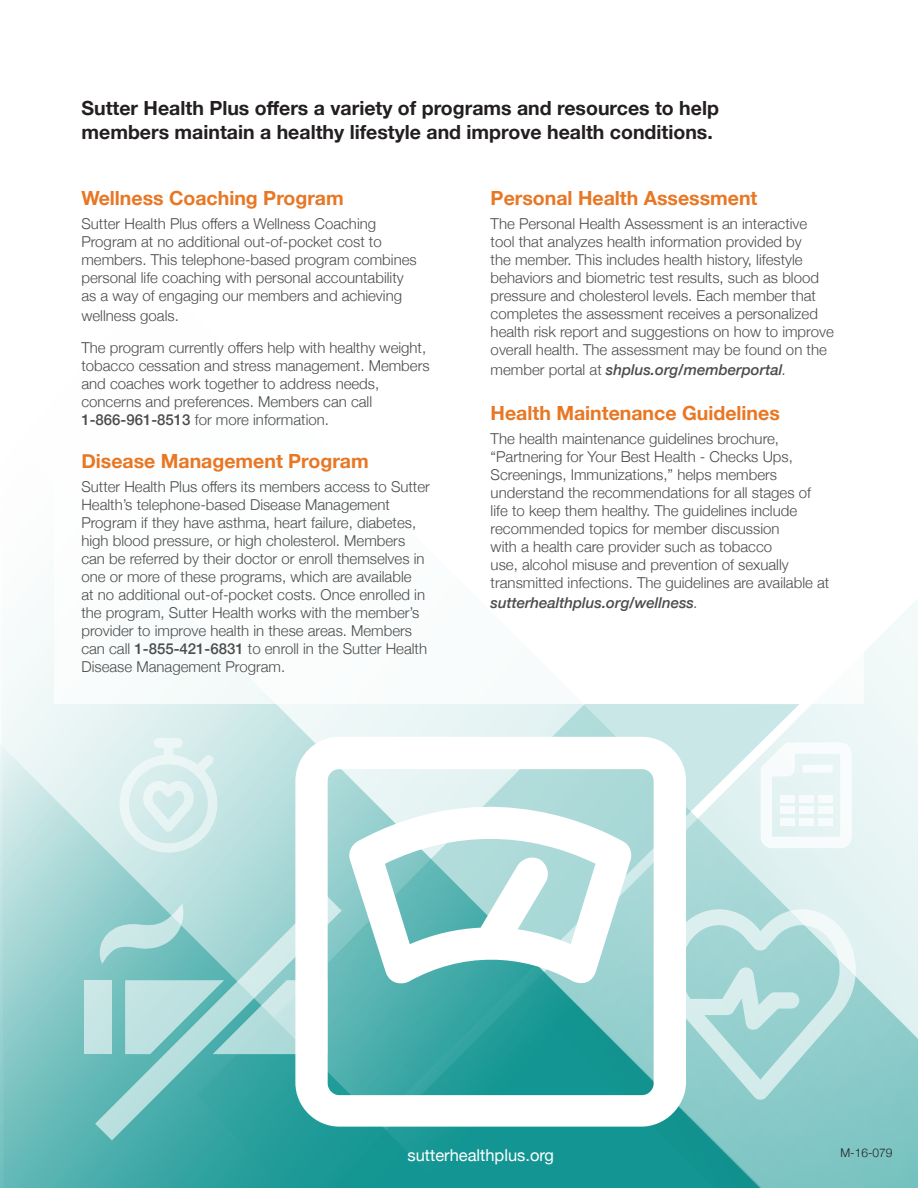
<style>
.page{position:relative;width:918px;height:1188px;background:#fff}
.page>*{position:absolute;margin:0;border:0;box-sizing:border-box;transform-origin:0 0}
.t1{font:700 19.5px/23.4px "Helvetica Neue";color:#231f20}
.t2{font:700 19.5px "Helvetica Neue";color:#e87724}
.t3{font:16.5px "Helvetica Neue";color:#fff}
.t4{font:300 15px/18px "Helvetica Neue";color:#4b4c4d}
.t5{font:italic 500 15px "Helvetica Neue";color:#4b4c4d}
.t6{font:300 12px "Helvetica Neue";color:#231f20}
.s1{font-weight:500}
.s2{font-weight:300;font-style:normal}
.s3{font-weight:300}
</style>
<div class="page">
<svg style="left:0;top:630px;width:309px;height:558px"></svg>
<svg style="left:309px;top:599px;width:609px;height:589px"></svg>
<div style="left:54px;top:176px;width:810px;height:528px;background:#fff"></div>
<div style="left:84px;top:980px;width:28px;height:74px;background:#c8e6e5"></div>
<svg style="left:95px;top:894px;width:247px;height:246px"></svg>
<svg style="left:295px;top:737px;width:391px;height:390px"></svg>
<svg style="left:348px;top:777px;width:285px;height:210px"></svg>
<svg style="left:660px;top:909px;width:201px;height:191px"></svg>
<svg style="left:120px;top:738px;width:97px;height:115px"></svg>
<svg style="left:761px;top:742px;width:91px;height:106px"></svg>
<div style="left:780px;top:795px;width:15px;height:8px;background:#f7fbfb"></div>
<div style="left:799px;top:795px;width:15px;height:8px;background:#f8fbfb"></div>
<div style="left:818px;top:795px;width:15px;height:8px;background:#f8fcfb"></div>
<div style="left:780px;top:807px;width:15px;height:7px;background:#f7fbfb"></div>
<div style="left:799px;top:807px;width:15px;height:7px;background:#f7fbfb"></div>
<div style="left:818px;top:807px;width:15px;height:7px;background:#f8fbfb"></div>
<div style="left:780px;top:818px;width:15px;height:7px;background:#f7fbfb"></div>
<div style="left:799px;top:818px;width:15px;height:7px;background:#f7fbfb"></div>
<div style="left:818px;top:818px;width:15px;height:7px;background:#f8fbfb"></div>
<h1 class="t1" style="left:81px;top:97px;width:639px">Sutter Health Plus offers a variety of programs and resources to help members maintain a healthy lifestyle and improve health conditions.</h1>
<h1 class="t2" style="left:81px;top:183px;width:264px">Wellness Coaching Program</h1>
<p class="t4" style="left:81px;top:214px;width:337px">Sutter Health Plus offers a Wellness Coaching Program at no additional out-of-pocket cost to members. This telephone-based program combines personal life coaching with personal accountability as a way of engaging our members and achieving</p>
<p class="t4" style="left:81px;top:298px;width:346px;line-height:31.8px">wellness goals.<br>The program currently offers help with healthy weight,</p>
<p class="t4" style="left:81px;top:355px;width:350px">tobacco cessation and stress management. Members and coaches work together to address needs, concerns and preferences. Members can call <span class="s1">1-866-961-8513</span> for more information.</p>
<h1 class="t2" style="left:81px;top:446px;width:289px">Disease Management Program</h1>
<p class="t4" style="left:81px;top:476px;width:350px">Sutter Health Plus offers its members access to Sutter Health’s telephone-based Disease Management Program if they have asthma, heart failure, diabetes, high blood pressure, or high cholesterol. Members can be referred by their doctor or enroll themselves in one or more of these programs, which are available<br>at no additional out-of-pocket costs. Once enrolled in the program, Sutter Health works with the member’s provider to improve health in these areas. Members can call <span class="s1">1-855-421-6831</span> to enroll in the Sutter Health Disease Management Program.</p>
<h1 class="t2" style="left:491px;top:183px;width:268px">Personal Health Assessment</h1>
<p class="t4" style="left:491px;top:214px;width:345px">The Personal Health Assessment is an interactive tool that analyzes health information provided by<br>the member. This includes health history, lifestyle behaviors and biometric test results, such as blood pressure and cholesterol levels. Each member that completes the assessment receives a personalized health risk report and suggestions on how to improve overall health. The assessment may be found on the</p>
<p class="t5" style="left:491px;top:357px;width:297px"><span class="s2">member portal at</span> shplus.org/memberportal<span class="s3">.</span></p>
<h1 class="t2" style="left:491px;top:398px;width:291px">Health Maintenance Guidelines</h1>
<p class="t4" style="left:491px;top:428px;width:340px">The health maintenance guidelines brochure, “Partnering for Your Best Health - Checks Ups, Screenings, Immunizations,” helps members understand the recommendations for all stages of life to keep them healthy. The guidelines include recommended topics for member discussion<br>with a health care provider such as tobacco<br>use, alcohol misuse and prevention of sexually transmitted infections. The guidelines are available at</p>
<p class="t5" style="left:491px;top:589px;width:209px">sutterhealthplus.org/wellness<span class="s3">.</span></p>
<p class="t3" style="left:408px;top:1143px;width:148px">sutterhealthplus.org</p>
<p class="t6" style="left:840px;top:1144px;width:54px">M-16-079</p>
</div>
